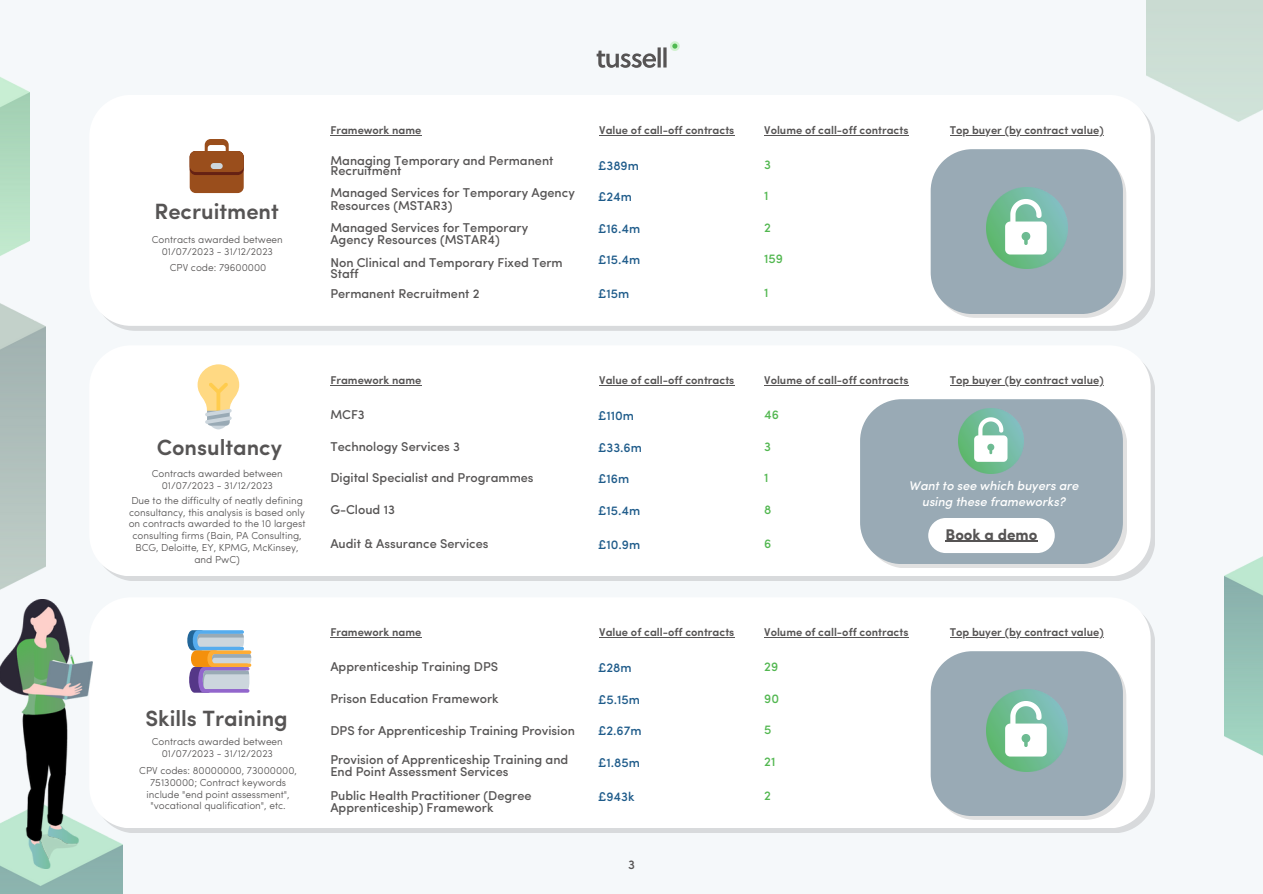
<style>
.page{position:relative;width:1263px;height:894px;background:#fff}
.page>*{position:absolute;margin:0;border:0;box-sizing:border-box;transform-origin:0 0}
.t1{font:600 22.05px "Sofia Pro";color:#565454}
.t2{font:700 15.45px "Sofia Pro";color:#565454}
.t3{font:500 12.75px/12.8px "Sofia Pro";color:#565454}
.t4{font:500 12.75px "Sofia Pro";color:#1e5b8a}
.t5{font:500 12.75px "Sofia Pro";color:#52b750}
.t6{font:italic 500 12.6px/16.2px "Sofia Pro";color:#fff;text-align:center}
.t7{font:600 11.25px "Sofia Pro";color:#565454}
.t8{font:300 10.05px/11.9px "Sofia Pro";color:#565454;text-align:center}
</style>
<div class="page">
<div style="left:0;top:0;width:1263px;height:893px;background:#f5f8fa"></div>
<img style="left:1147px;top:0;width:116px;height:122px">
<div style="left:94px;top:100px;width:1061px;height:231px;background:#d8dadc;border-radius:42px"></div>
<div style="left:89px;top:95px;width:1061px;height:231px;background:#fff;border-radius:42px"></div>
<div style="left:94px;top:350px;width:1061px;height:231px;background:#d8dadc;border-radius:42px"></div>
<div style="left:89px;top:345px;width:1061px;height:231px;background:#fff;border-radius:42px"></div>
<img style="left:0;top:819px;width:122px;height:74px">
<div style="left:94px;top:602px;width:1061px;height:231px;background:#d8dadc;border-radius:42px"></div>
<div style="left:89px;top:597px;width:1061px;height:231px;background:#fff;border-radius:42px"></div>
<svg style="left:597px;top:41px;width:83px;height:27px"></svg>
<svg style="left:190px;top:139px;width:54px;height:54px"></svg>
<div style="left:190px;top:151px;width:54px;height:24px;background:#662113;border-radius:6px"></div>
<div style="left:190px;top:151px;width:54px;height:21px;background:#9a4e1c;border-radius:6px"></div>
<div style="left:211px;top:163px;width:12px;height:6px;background:#ccd6dd;border-radius:3px"></div>
<svg style="left:198px;top:364px;width:41px;height:65px"></svg>
<svg style="left:187px;top:630px;width:65px;height:62px;background:#b5b1b8"></svg>
<hr style="left:950px;top:385px;width:154px;height:1px;background:#565454">
<hr style="left:599px;top:385px;width:135px;height:1px;background:#565454">
<hr style="left:764px;top:385px;width:145px;height:1px;background:#565454">
<img style="left:0;top:77px;width:30px;height:179px">
<img style="left:0;top:303px;width:46px;height:287px">
<img style="left:1224px;top:556px;width:39px;height:200px">
<img style="left:0;top:599px;width:92px;height:269px">
<hr style="left:330px;top:135px;width:91px;height:1px;background:#565454">
<hr style="left:599px;top:135px;width:135px;height:1px;background:#565454">
<hr style="left:764px;top:135px;width:145px;height:1px;background:#565454">
<hr style="left:950px;top:135px;width:154px;height:1px;background:#565454">
<hr style="left:330px;top:385px;width:91px;height:1px;background:#565454">
<hr style="left:330px;top:637px;width:91px;height:1px;background:#565454">
<hr style="left:599px;top:637px;width:135px;height:1px;background:#565454">
<hr style="left:764px;top:637px;width:145px;height:1px;background:#565454">
<hr style="left:950px;top:637px;width:154px;height:1px;background:#565454">
<svg style="left:931px;top:149px;width:195px;height:169px;background:#a0b6ba"></svg>
<svg style="left:860px;top:399px;width:267px;height:169px;background:#a0b2b9"></svg>
<div style="left:928px;top:518px;width:127px;height:35px;background:#fff;border-radius:18px"></div>
<hr style="left:945px;top:540px;width:92px;height:1px;background:#565454">
<svg style="left:931px;top:651px;width:195px;height:168px;background:#a0b5ba"></svg>
<p class="t1" style="left:154px;top:202px;width:126px">Recruitment</p>
<p class="t8" style="left:152px;top:234px;width:132px">Contracts awarded between<br>01/07/2023 - 31/12/2023</p>
<p class="t8" style="left:170px;top:263px;width:98px">CPV code: 79600000</p>
<p class="t7" style="left:330px;top:125px;width:93px">Framework name</p>
<p class="t7" style="left:599px;top:125px;width:137px">Value of call-off contracts</p>
<p class="t7" style="left:764px;top:125px;width:146px">Volume of call-off contracts</p>
<p class="t7" style="left:950px;top:125px;width:155px">Top buyer (by contract value)</p>
<p class="t3" style="left:330px;top:156px;width:225px;line-height:10.6px">Managing Temporary and Permanent<br>Recruitment</p>
<p class="t4" style="left:598px;top:160px;width:42px">£389m</p>
<p class="t5" style="left:764px;top:159px;width:8px">3</p>
<p class="t3" style="left:330px;top:187px;width:246px">Managed Services for Temporary Agency<br>Resources (MSTAR3)</p>
<p class="t4" style="left:598px;top:191px;width:35px">£24m</p>
<p class="t5" style="left:764px;top:190px;width:6px">1</p>
<p class="t3" style="left:330px;top:222px;width:199px">Managed Services for Temporary<br>Agency Resources (MSTAR4)</p>
<p class="t4" style="left:598px;top:223px;width:43px">£16.4m</p>
<p class="t5" style="left:764px;top:222px;width:8px">2</p>
<p class="t3" style="left:330px;top:258px;width:234px;line-height:10.6px">Non Clinical and Temporary Fixed Term<br>Staff</p>
<p class="t4" style="left:598px;top:254px;width:44px">£15.4m</p>
<p class="t5" style="left:764px;top:253px;width:20px">159</p>
<p class="t3" style="left:330px;top:288px;width:151px">Permanent Recruitment 2</p>
<p class="t4" style="left:598px;top:288px;width:33px">£15m</p>
<p class="t5" style="left:764px;top:288px;width:6px">1</p>
<p class="t1" style="left:157px;top:438px;width:127px">Consultancy</p>
<p class="t8" style="left:129px;top:495px;width:178px">Due to the difficulty of neatly defining consultancy, this analysis is based only on contracts awarded to the 10 largest consulting firms (Bain, PA Consulting, BCG, Deloitte, EY, KPMG, McKinsey, and PwC)</p>
<p class="t8" style="left:152px;top:468px;width:132px">Contracts awarded between<br>01/07/2023 - 31/12/2023</p>
<p class="t1" style="left:146px;top:709px;width:144px">Skills Training</p>
<p class="t8" style="left:139px;top:765px;width:159px">CPV codes: 80000000, 73000000,<br>75130000; Contract keywords include "end point assessment", "vocational qualification", etc.</p>
<p class="t8" style="left:152px;top:736px;width:132px">Contracts awarded between<br>01/07/2023 - 31/12/2023</p>
<p class="t7" style="left:330px;top:376px;width:93px">Framework name</p>
<p class="t3" style="left:330px;top:410px;width:36px">MCF3</p>
<p class="t4" style="left:598px;top:410px;width:37px">£110m</p>
<p class="t5" style="left:764px;top:410px;width:16px">46</p>
<p class="t3" style="left:330px;top:441px;width:131px">Technology Services 3</p>
<p class="t4" style="left:598px;top:442px;width:45px">£33.6m</p>
<p class="t5" style="left:764px;top:441px;width:8px">3</p>
<p class="t3" style="left:330px;top:472px;width:205px">Digital Specialist and Programmes</p>
<p class="t4" style="left:598px;top:473px;width:33px">£16m</p>
<p class="t5" style="left:764px;top:472px;width:6px">1</p>
<p class="t3" style="left:330px;top:504px;width:66px">G-Cloud 13</p>
<p class="t4" style="left:598px;top:505px;width:44px">£15.4m</p>
<p class="t5" style="left:764px;top:504px;width:9px">8</p>
<p class="t3" style="left:330px;top:538px;width:160px">Audit &amp; Assurance Services</p>
<p class="t4" style="left:598px;top:539px;width:44px">£10.9m</p>
<p class="t5" style="left:764px;top:538px;width:9px">6</p>
<p class="t7" style="left:599px;top:376px;width:137px">Value of call-off contracts</p>
<p class="t7" style="left:764px;top:376px;width:146px">Volume of call-off contracts</p>
<p class="t7" style="left:950px;top:376px;width:155px">Top buyer (by contract value)</p>
<p class="t6" style="left:909px;top:478px;width:171px">Want to see which buyers are using these frameworks?</p>
<p class="t2" style="left:945px;top:528px;width:93px">Book a demo</p>
<p class="t7" style="left:330px;top:627px;width:93px">Framework name</p>
<p class="t7" style="left:599px;top:627px;width:137px">Value of call-off contracts</p>
<p class="t7" style="left:764px;top:627px;width:146px">Volume of call-off contracts</p>
<p class="t7" style="left:950px;top:627px;width:155px">Top buyer (by contract value)</p>
<p class="t3" style="left:330px;top:661px;width:169px">Apprenticeship Training DPS</p>
<p class="t4" style="left:598px;top:662px;width:35px">£28m</p>
<p class="t5" style="left:764px;top:661px;width:15px">29</p>
<p class="t3" style="left:330px;top:693px;width:170px">Prison Education Framework</p>
<p class="t4" style="left:598px;top:693px;width:43px">£5.15m</p>
<p class="t5" style="left:764px;top:693px;width:16px">90</p>
<p class="t3" style="left:330px;top:725px;width:246px">DPS for Apprenticeship Training Provision</p>
<p class="t4" style="left:598px;top:725px;width:45px">£2.67m</p>
<p class="t5" style="left:764px;top:724px;width:9px">5</p>
<p class="t3" style="left:330px;top:754px;width:239px;line-height:11.7px">Provision of Apprenticeship Training and<br>End Point Assessment Services</p>
<p class="t4" style="left:598px;top:757px;width:43px">£1.85m</p>
<p class="t5" style="left:764px;top:756px;width:13px">21</p>
<p class="t3" style="left:330px;top:789px;width:203px">Public Health Practitioner (Degree<br>Apprenticeship) Framework</p>
<p class="t4" style="left:598px;top:791px;width:38px">£943k</p>
<p class="t5" style="left:764px;top:790px;width:8px">2</p>
<p class="t3" style="left:628px;top:859px;width:8px">3</p>
</div>
